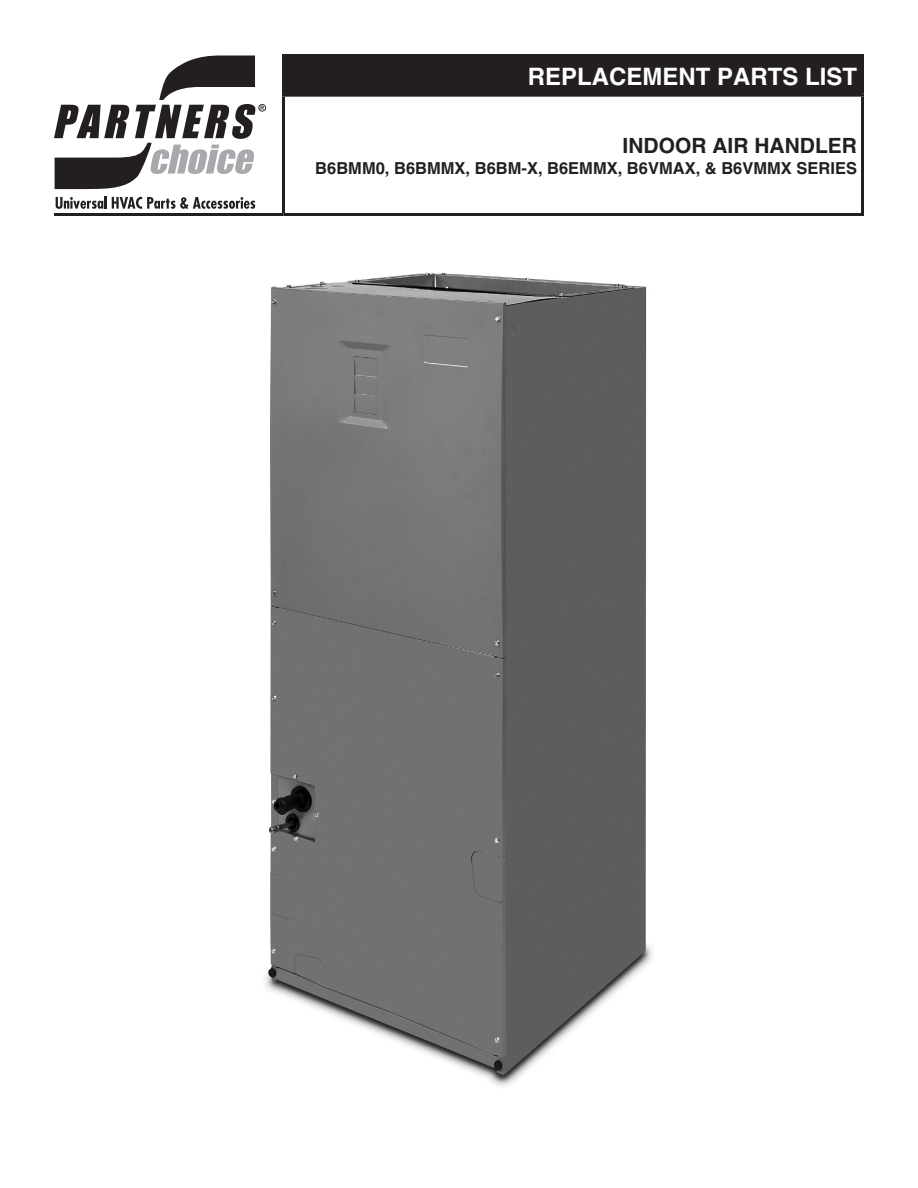
<style>
.page{position:relative;width:918px;height:1188px;background:#fff}
.page>*{position:absolute;margin:0;border:0;box-sizing:border-box;transform-origin:0 0}
.Front_Page_Title_Bar{font:700 24px "Helvetica";color:#fff}
.Front_Page_Title{font:700 21px "Helvetica";color:#231f20}
.Front_Page_Title__Models{font:700 16.5px "Helvetica";color:#231f20}
</style>
<div class="page">
<div style="left:284px;top:56px;width:578px;height:39px;background:#231f20"></div>
<hr style="left:282px;top:54px;width:582px;height:3px;background:#231f20">
<hr style="left:861px;top:57px;width:3px;height:37px;background:#231f20">
<hr style="left:282px;top:94px;width:582px;height:3px;background:#231f20">
<hr style="left:861px;top:97px;width:3px;height:116px;background:#231f20">
<hr style="left:284px;top:213px;width:580px;height:3px;background:#231f20">
<hr style="left:282px;top:57px;width:3px;height:37px;background:#231f20">
<hr style="left:282px;top:97px;width:3px;height:116px;background:#231f20">
<hr style="left:54px;top:213px;width:230px;height:3px;background:#231f20">
<svg style="left:56px;top:196px;width:199px;height:13px"></svg>
<svg style="left:54px;top:56px;width:212px;height:133px"></svg>
<img style="left:265px;top:272px;width:387px;height:814px">
<p class="Front_Page_Title_Bar" style="left:528px;top:62px;width:331px">REPLACEMENT PARTS LIST</p>
<p class="Front_Page_Title" style="left:623px;top:132px;width:236px">INDOOR AIR HANDLER</p>
<p class="Front_Page_Title__Models" style="left:315px;top:158px;width:543px">B6BMM0, B6BMMX, B6BM-X, B6EMMX, B6VMAX, &amp; B6VMMX SERIES</p>
</div>
